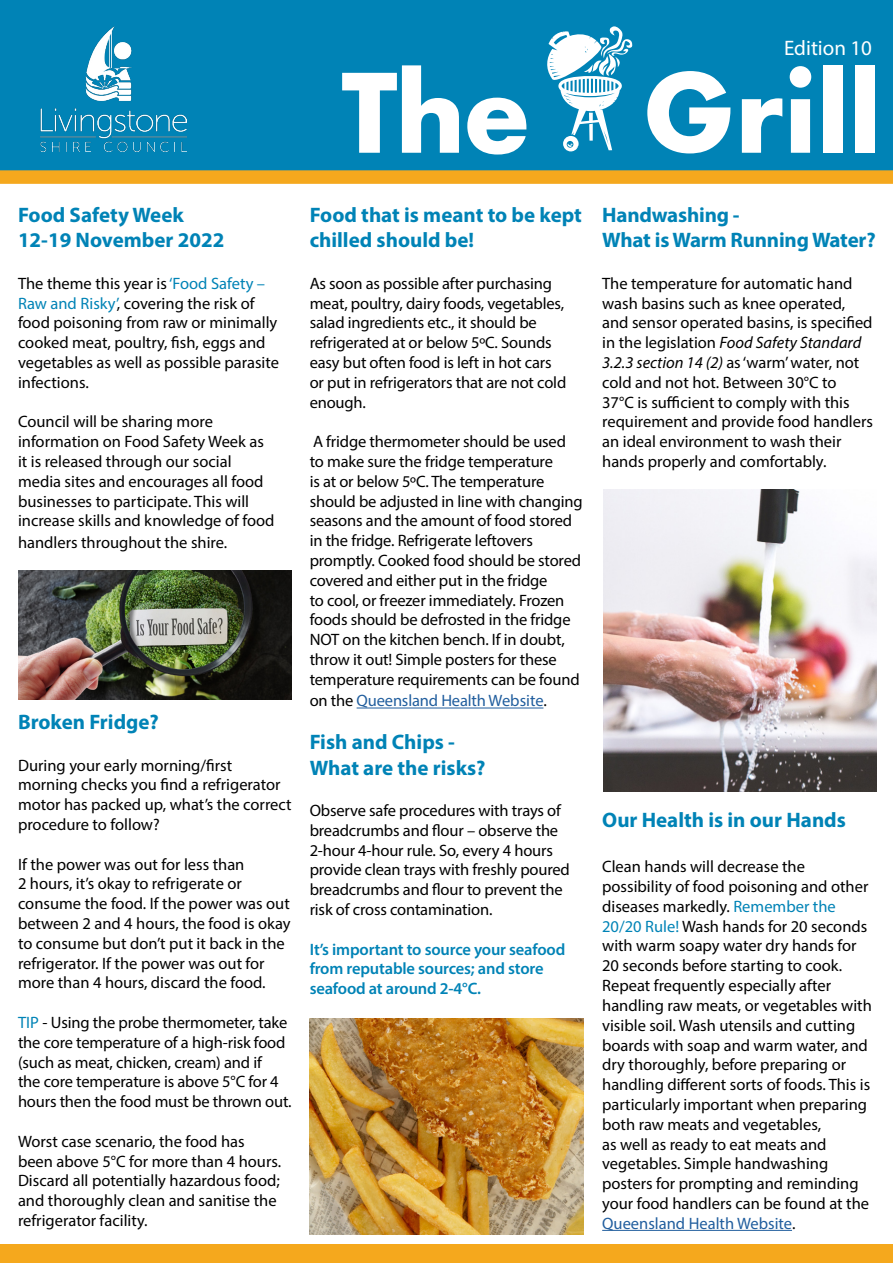
<style>
.page{position:relative;width:893px;height:1263px;background:#fff}
.page>*{position:absolute;margin:0;border:0;box-sizing:border-box;transform-origin:0 0}
.t1{font:700 119.85px "Futura PT";color:#fff}
.t2{font:700 21px/25.2px "Myriad Pro";color:#0083b6}
.t3{font:21px "Myriad Pro";color:#fff}
.t4{font:16.5px/19.8px "Myriad Pro";color:#000}
.t5{font:600 16.5px/19.8px "Myriad Pro";letter-spacing:-.01em;color:#0083b6}
.t6{font:16.5px "Myriad Pro";letter-spacing:-.01em;color:#215e9e}
.s1{color:#0083b6}
.s2{color:#000}
.s3{font-style:italic}
.s4{color:#215e9e}
</style>
<div class="page">
<svg style="left:0;top:0;width:893px;height:184px;background:#1686a8"></svg>
<div style="left:0;top:1245px;width:893px;height:18px;background:#f5a81d"></div>
<svg style="left:545px;top:26px;width:87px;height:125px"></svg>
<img style="left:41px;top:26px;width:145px;height:125px">
<img style="left:18px;top:570px;width:274px;height:130px">
<img style="left:603px;top:490px;width:274px;height:302px">
<hr style="left:357px;top:708px;width:186px;height:1px;background:#215e9e">
<hr style="left:602px;top:1230px;width:190px;height:1px;background:#215e9e">
<img style="left:310px;top:1018px;width:273px;height:216px">
<p class="t3" style="left:784px;top:35px;width:90px">Edition 10</p>
<h1 class="t1" style="left:341px;top:35px;width:541px">The Grill</h1>
<p class="t2" style="left:18px;top:202px;width:208px">Food Safety Week<br>12-19 November 2022</p>
<p class="t4" style="left:18px;top:273px;width:263px">The theme this year is <span class="s1">‘Food Safety –<br>Raw and Risky’</span>, covering the risk of food poisoning from raw or minimally cooked meat, poultry, fish, eggs and vegetables as well as possible parasite infections.</p>
<p class="t4" style="left:18px;top:412px;width:258px">Council will be sharing more information on Food Safety Week as it is released through our social media sites and encourages all food businesses to participate. This will increase skills and knowledge of food</p>
<p class="t4" style="left:18px;top:532px;width:211px">handlers throughout the shire.</p>
<p class="t2" style="left:18px;top:709px;width:142px">Broken Fridge?</p>
<p class="t4" style="left:18px;top:755px;width:275px">During your early morning/first morning checks you find a refrigerator motor has packed up, what’s the correct procedure to follow?</p>
<p class="t4" style="left:18px;top:854px;width:274px">If the power was out for less than<br>2 hours, it’s okay to refrigerate or consume the food. If the power was out between 2 and 4 hours, the food is okay to consume but don’t put it back in the refrigerator. If the power was out for more than 4 hours, discard the food.</p>
<p class="t4" style="left:18px;top:1012px;width:275px"><span class="s1">TIP</span> - Using the probe thermometer, take the core temperature of a high-risk food (such as meat, chicken, cream) and if<br>the core temperature is above 5°C for 4 hours then the food must be thrown out.</p>
<p class="t4" style="left:18px;top:1131px;width:265px">Worst case scenario, the food has been above 5°C for more than 4 hours.<br>Discard all potentially hazardous food; and thoroughly clean and sanitise the refrigerator facility.</p>
<p class="t2" style="left:310px;top:202px;width:274px">Food that is meant to be kept chilled should be!</p>
<p class="t4" style="left:310px;top:273px;width:258px">As soon as possible after purchasing meat, poultry, dairy foods, vegetables, salad ingredients etc., it should be refrigerated at or below 5ºC. Sounds easy but often food is left in hot cars or put in refrigerators that are not cold enough.</p>
<p class="t4" style="left:310px;top:431px;width:274px">A fridge thermometer should be used<br>to make sure the fridge temperature<br>is at or below 5ºC. The temperature should be adjusted in line with changing seasons and the amount of food stored in the fridge. Refrigerate leftovers promptly. Cooked food should be stored covered and either put in the fridge<br>to cool, or freezer immediately. Frozen foods should be defrosted in the fridge NOT on the kitchen bench. If in doubt, throw it out! Simple posters for these temperature requirements can be found</p>
<p class="t6" style="left:310px;top:691px;width:239px"><span class="s2">on the</span> Queensland Health Website<span class="s2">.</span></p>
<p class="t2" style="left:310px;top:729px;width:177px">Fish and Chips -<br>What are the risks?</p>
<p class="t4" style="left:310px;top:800px;width:262px">Observe safe procedures with trays of breadcrumbs and flour – observe the 2-hour 4-hour rule. So, every 4 hours provide clean trays with freshly poured breadcrumbs and flour to prevent the risk of cross contamination.</p>
<p class="t5" style="left:310px;top:939px;width:257px">It’s important to source your seafood from reputable sources; and store seafood at around 2-4°C.</p>
<p class="t2" style="left:602px;top:202px;width:275px">Handwashing -<br>What is Warm Running Water?</p>
<p class="t4" style="left:602px;top:273px;width:272px">The temperature for automatic hand wash basins such as knee operated, and sensor operated basins, is specified in the legislation <span class="s3">Food Safety Standard 3.2.3 section 14 (2)</span> as ‘warm’ water, not cold and not hot. Between 30°C to<br>37°C is sufficient to comply with this requirement and provide food handlers an ideal environment to wash their hands properly and comfortably.</p>
<p class="t2" style="left:602px;top:807px;width:245px">Our Health is in our Hands</p>
<p class="t4" style="left:602px;top:856px;width:271px">Clean hands will decrease the possibility of food poisoning and other diseases markedly. <span class="s1">Remember the 20/20 Rule!</span> Wash hands for 20 seconds with warm soapy water dry hands for 20 seconds before starting to cook.<br>Repeat frequently especially after handling raw meats, or vegetables with visible soil. Wash utensils and cutting boards with soap and warm water, and dry thoroughly, before preparing or handling different sorts of foods. This is particularly important when preparing both raw meats and vegetables,<br>as well as ready to eat meats and vegetables. Simple handwashing posters for prompting and reminding your food handlers can be found at the <span class="s4">Queensland Health Website</span>.</p>
</div>
